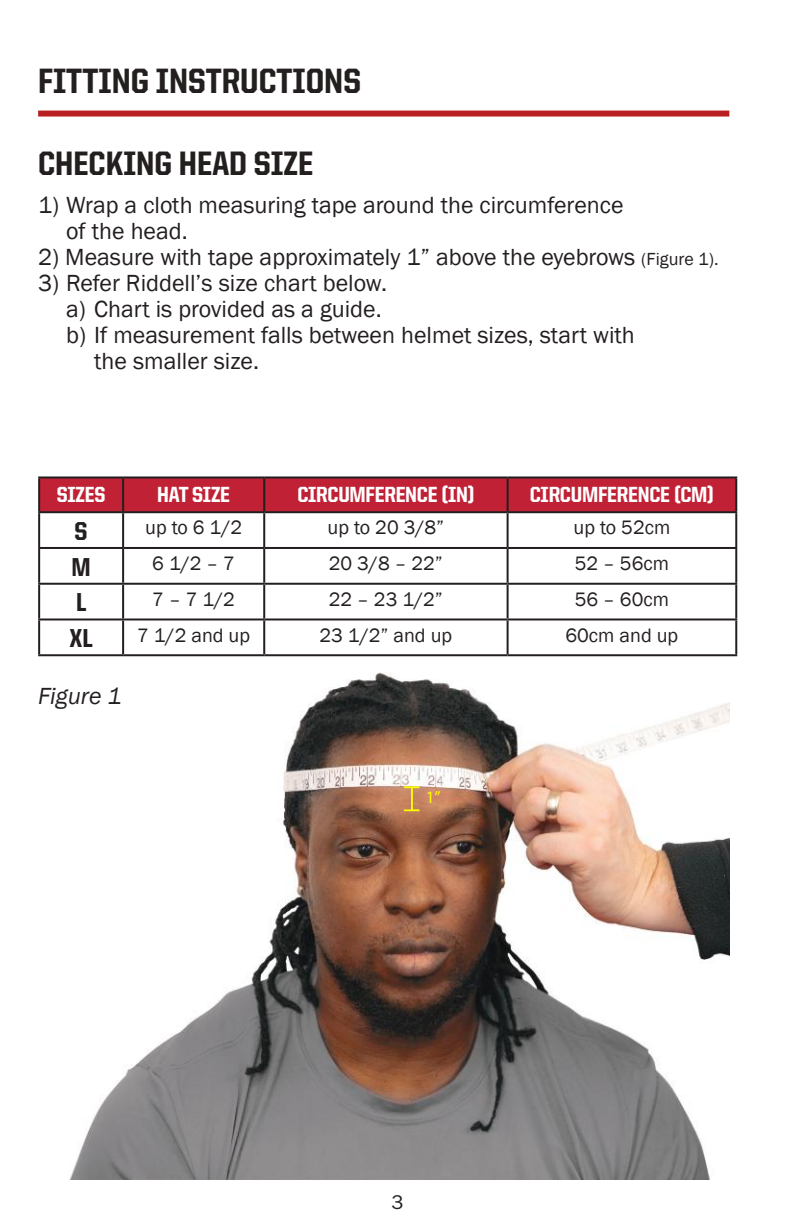
<style>
.page{position:relative;width:792px;height:1224px;background:#fff}
.page>*{position:absolute;margin:0;border:0;box-sizing:border-box;transform-origin:0 0}
.t1{font:800 35.2px "United Sans Semi Cond";color:#241f1f}
.t2{font:800 34px "United Sans Semi Cond";color:#241f1f}
.t3{font:800 26px "United Sans Semi Cond";color:#241f1f}
.t4{font:24px/26px "Franklin Gothic";color:#241f1f}
.t5{font:italic 24px "Franklin Gothic";color:#241f1f}
.t6{font:800 22px "United Sans Semi Cond";letter-spacing:-.01em;color:#fff}
.t7{font:20px "Franklin Gothic";color:#241f1f}
.t8{font:20px "ITC Franklin Gothic Std";color:#241f1f}
.t9{font:17.2px "Myriad Pro";color:#ff0}
.s1{font-size:18px}
</style>
<div class="page">
<img style="left:38px;top:541px;width:691px;height:639px">
<div style="left:38px;top:111px;width:691px;height:6px;background:#b91f22"></div>
<div style="left:40px;top:478px;width:695px;height:33px;background:#c02135"></div>
<hr style="left:38px;top:476px;width:85px;height:2px;background:#241f1f">
<hr style="left:38px;top:478px;width:2px;height:33px;background:#241f1f">
<hr style="left:123px;top:476px;width:141px;height:2px;background:#241f1f">
<hr style="left:122px;top:478px;width:2px;height:33px;background:#241f1f">
<hr style="left:264px;top:476px;width:244px;height:2px;background:#241f1f">
<hr style="left:263px;top:478px;width:2px;height:33px;background:#241f1f">
<hr style="left:508px;top:476px;width:229px;height:2px;background:#241f1f">
<hr style="left:507px;top:478px;width:2px;height:33px;background:#241f1f">
<hr style="left:735px;top:478px;width:2px;height:33px;background:#241f1f">
<hr style="left:38px;top:511px;width:85px;height:2px;background:#241f1f">
<hr style="left:38px;top:513px;width:2px;height:34px;background:#241f1f">
<hr style="left:123px;top:511px;width:141px;height:2px;background:#241f1f">
<hr style="left:122px;top:513px;width:2px;height:34px;background:#241f1f">
<hr style="left:264px;top:511px;width:244px;height:2px;background:#241f1f">
<hr style="left:263px;top:513px;width:2px;height:34px;background:#241f1f">
<hr style="left:508px;top:511px;width:229px;height:2px;background:#241f1f">
<hr style="left:507px;top:513px;width:2px;height:34px;background:#241f1f">
<hr style="left:735px;top:513px;width:2px;height:34px;background:#241f1f">
<hr style="left:38px;top:547px;width:85px;height:2px;background:#241f1f">
<hr style="left:38px;top:549px;width:2px;height:34px;background:#241f1f">
<hr style="left:123px;top:547px;width:141px;height:2px;background:#241f1f">
<hr style="left:122px;top:549px;width:2px;height:34px;background:#241f1f">
<hr style="left:264px;top:547px;width:244px;height:2px;background:#241f1f">
<hr style="left:263px;top:549px;width:2px;height:34px;background:#241f1f">
<hr style="left:508px;top:547px;width:229px;height:2px;background:#241f1f">
<hr style="left:507px;top:549px;width:2px;height:34px;background:#241f1f">
<hr style="left:735px;top:549px;width:2px;height:34px;background:#241f1f">
<hr style="left:38px;top:583px;width:85px;height:2px;background:#241f1f">
<hr style="left:38px;top:585px;width:2px;height:33px;background:#241f1f">
<hr style="left:123px;top:583px;width:141px;height:2px;background:#241f1f">
<hr style="left:122px;top:585px;width:2px;height:33px;background:#241f1f">
<hr style="left:264px;top:583px;width:244px;height:2px;background:#241f1f">
<hr style="left:263px;top:585px;width:2px;height:33px;background:#241f1f">
<hr style="left:508px;top:583px;width:229px;height:2px;background:#241f1f">
<hr style="left:507px;top:585px;width:2px;height:33px;background:#241f1f">
<hr style="left:735px;top:585px;width:2px;height:33px;background:#241f1f">
<hr style="left:38px;top:618px;width:85px;height:2px;background:#241f1f">
<hr style="left:38px;top:620px;width:2px;height:34px;background:#241f1f">
<hr style="left:123px;top:618px;width:141px;height:2px;background:#241f1f">
<hr style="left:122px;top:620px;width:2px;height:34px;background:#241f1f">
<hr style="left:264px;top:618px;width:244px;height:2px;background:#241f1f">
<hr style="left:263px;top:620px;width:2px;height:34px;background:#241f1f">
<hr style="left:508px;top:618px;width:229px;height:2px;background:#241f1f">
<hr style="left:507px;top:620px;width:2px;height:34px;background:#241f1f">
<hr style="left:735px;top:620px;width:2px;height:34px;background:#241f1f">
<hr style="left:38px;top:654px;width:85px;height:2px;background:#241f1f">
<hr style="left:123px;top:654px;width:141px;height:2px;background:#241f1f">
<hr style="left:264px;top:654px;width:244px;height:2px;background:#241f1f">
<hr style="left:508px;top:654px;width:229px;height:2px;background:#241f1f">
<hr style="left:411px;top:787px;width:2px;height:23px;background:#ff0">
<svg style="left:404px;top:786px;width:15px;height:2px"></svg>
<svg style="left:404px;top:809px;width:15px;height:2px"></svg>
<div style="left:1px;top:1058px;width:64px;height:104px;background:#fff"></div>
<h1 class="t1" style="left:38px;top:62px;width:324px">FITTING INSTRUCTIONS</h1>
<h2 class="t2" style="left:38px;top:146px;width:277px">CHECKING HEAD SIZE</h2>
<p class="t4" style="left:66px;top:193px;width:559px;text-indent:-28px">1) Wrap a cloth measuring tape around the circumference of the head.</p>
<p class="t4" style="left:38px;top:245px;width:682px">2) Measure with tape approximately 1” above the eyebrows <span class="s1">(Figure 1).</span></p>
<p class="t4" style="left:38px;top:271px;width:350px">3) Refer Riddell’s size chart below.</p>
<p class="t4" style="left:66px;top:297px;width:317px">a) Chart is provided as a guide.</p>
<p class="t4" style="left:66px;top:323px;width:570px">b) If measurement falls between helmet sizes, start with</p>
<p class="t4" style="left:94px;top:349px;width:166px">the smaller size.</p>
<p class="t6" style="left:57px;top:483px;width:50px">SIZES</p>
<p class="t6" style="left:157px;top:483px;width:74px">HAT SIZE</p>
<p class="t6" style="left:297px;top:483px;width:179px">CIRCUMFERENCE (IN)</p>
<p class="t6" style="left:530px;top:483px;width:186px">CIRCUMFERENCE (CM)</p>
<p class="t3" style="left:75px;top:517px;width:14px">S</p>
<p class="t7" style="left:145px;top:515px;width:99px">up to 6 1/2</p>
<p class="t7" style="left:328px;top:515px;width:118px">up to 20 3/8”</p>
<p class="t7" style="left:574px;top:515px;width:98px">up to 52cm</p>
<p class="t3" style="left:72px;top:553px;width:21px">M</p>
<p class="t7" style="left:152px;top:551px;width:84px">6 1/2 – 7</p>
<p class="t7" style="left:329px;top:551px;width:116px">20 3/8 – 22”</p>
<p class="t7" style="left:575px;top:551px;width:96px">52 – 56cm</p>
<p class="t3" style="left:76px;top:589px;width:12px">L</p>
<p class="t7" style="left:152px;top:587px;width:84px">7 – 7 1/2</p>
<p class="t7" style="left:329px;top:587px;width:116px">22 – 23 1/2”</p>
<p class="t7" style="left:575px;top:587px;width:96px">56 – 60cm</p>
<p class="t3" style="left:70px;top:624px;width:25px">XL</p>
<p class="t7" style="left:137px;top:622px;width:114px">7 1/2 and up</p>
<p class="t7" style="left:320px;top:622px;width:134px">23 1/2” and up</p>
<p class="t7" style="left:566px;top:622px;width:114px">60cm and up</p>
<p class="t5" style="left:38px;top:680px;width:85px">Figure 1</p>
<p class="t9" style="left:426px;top:786px;width:16px">1”</p>
<p class="t8" style="left:391px;top:1190px;width:13px">3</p>
</div>
